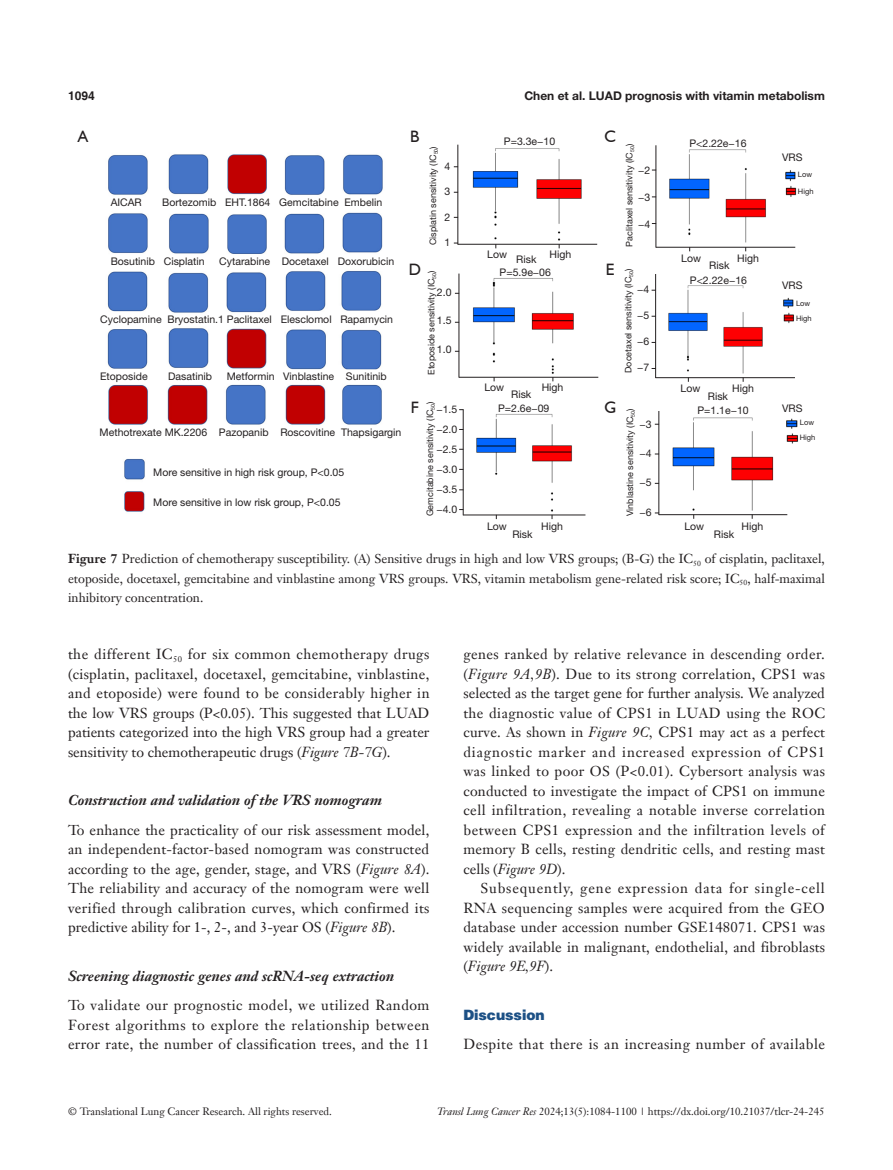
<style>
.page{position:relative;width:893px;height:1170px;background:#fff}
.page>*{position:absolute;margin:0;border:0;box-sizing:border-box;transform-origin:0 0}
.Cite{font:16.5px "Humanist 521 BT";color:#231f20}
.t1{font:14.25px/19.5px "Janson Text LT";letter-spacing:.02em;color:#231f20;text-align:justify}
._2ji-6_5{font:italic 700 14.25px "Janson Text LT";color:#231f20}
._1ji-6_5{font:900 14.25px "Helvetica";color:#1c5085}
.二级标题下沉{font:12.75px/19.5px "Janson Text LT";color:#231f20;text-align:justify}
.t2{font:700 12px "Helvetica Neue LT Pro";color:#231f20}
.t3{font:700 12px "Helvetica";color:#231f20}
.t4{font:10.5px "Helvetica Neue LT Pro";color:#231f20}
.t5{font:10.5px "Janson Text LT";color:#231f20}
.t6{font:9px "Helvetica Neue LT Pro";color:#231f20}
.t7{font:7.5px "Helvetica Neue LT Pro";color:#231f20}
.s1{font-weight:700}
.s2{font-style:italic}
</style>
<div class="page">
<img style="left:453px;top:144px;width:145px;height:376px">
<hr style="left:457px;top:145px;width:1px;height:99px;background:#231f20">
<hr style="left:458px;top:244px;width:139px;height:1px;background:#231f20">
<hr style="left:459px;top:273px;width:1px;height:104px;background:#231f20">
<hr style="left:459px;top:377px;width:139px;height:1px;background:#231f20">
<hr style="left:463px;top:409px;width:1px;height:106px;background:#231f20">
<hr style="left:463px;top:514px;width:122px;height:1px;background:#231f20">
<img style="left:651px;top:145px;width:148px;height:374px">
<hr style="left:655px;top:274px;width:1px;height:104px;background:#231f20">
<hr style="left:656px;top:377px;width:139px;height:1px;background:#231f20">
<hr style="left:658px;top:411px;width:1px;height:104px;background:#231f20">
<hr style="left:659px;top:514px;width:128px;height:1px;background:#231f20">
<hr style="left:655px;top:145px;width:1px;height:102px;background:#231f20">
<hr style="left:656px;top:247px;width:139px;height:1px;background:#231f20">
<img style="left:107px;top:154px;width:276px;height:358px">
<p class="t3" style="left:68px;top:88px;width:28px">1094</p>
<p class="t2" style="left:524px;top:88px;width:302px">Chen et al. LUAD prognosis with vitamin metabolism</p>
<p class="Cite" style="left:78px;top:126px;width:12px">A</p>
<p class="t4" style="left:111px;top:195px;width:33px">AICAR</p>
<p class="t4" style="left:162px;top:195px;width:221px">Bortezomib EHT.1864 Gemcitabine Embelin</p>
<p class="t4" style="left:111px;top:254px;width:95px">Bosutinib Cisplatin</p>
<p class="t4" style="left:219px;top:254px;width:177px">Cytarabine Docetaxel Doxorubicin</p>
<p class="t4" style="left:100px;top:312px;width:294px">Cyclopamine Bryostatin.1 Paclitaxel Elesclomol Rapamycin</p>
<p class="t4" style="left:100px;top:370px;width:49px">Etoposide</p>
<p class="t4" style="left:168px;top:370px;width:45px">Dasatinib</p>
<p class="t4" style="left:227px;top:370px;width:162px">Metformin Vinblastine Sunitinib</p>
<p class="t4" style="left:100px;top:426px;width:303px">Methotrexate MK.2206 Pazopanib Roscovitine Thapsigargin</p>
<p class="t4" style="left:153px;top:465px;width:193px">More sensitive in high risk group, P&lt;0.05</p>
<p class="t4" style="left:153px;top:495px;width:189px">More sensitive in low risk group, P&lt;0.05</p>
<p class="Cite" style="left:410px;top:126px;width:11px">B</p>
<p class="t6" style="left:427px;top:245px;width:100px;rotate:-90deg">Cisplatin sensitivity (IC<sub>50</sub>)</p>
<p class="t6" style="left:426px;top:375px;width:106px;rotate:-90deg">Etoposide sensitivity (IC<sub>50</sub>)</p>
<p class="t6" style="left:425px;top:516px;width:116px;rotate:-90deg">Gemcitabine sensitivity (IC<sub>50</sub>)</p>
<p class="t4" style="left:444px;top:159px;width:7px">4</p>
<p class="t4" style="left:444px;top:185px;width:7px">3</p>
<p class="t4" style="left:444px;top:210px;width:7px">2</p>
<p class="t4" style="left:444px;top:236px;width:7px">1</p>
<p class="Cite" style="left:409px;top:259px;width:14px">D</p>
<p class="t4" style="left:437px;top:286px;width:16px">2.0</p>
<p class="t4" style="left:437px;top:314px;width:16px">1.5</p>
<p class="t4" style="left:437px;top:342px;width:16px">1.0</p>
<p class="Cite" style="left:411px;top:397px;width:10px">F</p>
<p class="t4" style="left:436px;top:403px;width:22px">−1.5</p>
<p class="t4" style="left:436px;top:423px;width:22px">−2.0</p>
<p class="t4" style="left:436px;top:443px;width:22px">−2.5</p>
<p class="t4" style="left:436px;top:463px;width:22px">−3.0</p>
<p class="t4" style="left:436px;top:482px;width:22px">−3.5</p>
<p class="t4" style="left:436px;top:502px;width:22px">−4.0</p>
<p class="t4" style="left:504px;top:135px;width:53px">P=3.3e−10</p>
<p class="t4" style="left:487px;top:248px;width:21px">Low</p>
<p class="t4" style="left:516px;top:253px;width:22px">Risk</p>
<p class="t4" style="left:549px;top:248px;width:23px">High</p>
<p class="t4" style="left:500px;top:266px;width:53px">P=5.9e−06</p>
<p class="t4" style="left:484px;top:380px;width:21px">Low</p>
<p class="t4" style="left:511px;top:388px;width:22px">Risk</p>
<p class="t4" style="left:542px;top:380px;width:23px">High</p>
<p class="t4" style="left:498px;top:402px;width:53px">P=2.6e−09</p>
<p class="t4" style="left:487px;top:520px;width:21px">Low</p>
<p class="t4" style="left:512px;top:528px;width:22px">Risk</p>
<p class="t4" style="left:541px;top:520px;width:23px">High</p>
<p class="Cite" style="left:604px;top:126px;width:13px">C</p>
<p class="Cite" style="left:606px;top:259px;width:10px">E</p>
<p class="t6" style="left:624px;top:246px;width:104px;rotate:-90deg">Paclitaxel sensitivity (IC<sub>50</sub>)</p>
<p class="t4" style="left:638px;top:164px;width:14px">−2</p>
<p class="t4" style="left:638px;top:191px;width:14px">−3</p>
<p class="t4" style="left:638px;top:217px;width:14px">−4</p>
<p class="t6" style="left:623px;top:373px;width:106px;rotate:-90deg">Docetaxel sensitivity (IC<sub>50</sub>)</p>
<p class="t4" style="left:637px;top:283px;width:14px">−4</p>
<p class="t4" style="left:637px;top:309px;width:14px">−5</p>
<p class="t4" style="left:637px;top:335px;width:14px">−6</p>
<p class="t4" style="left:637px;top:361px;width:14px">−7</p>
<p class="Cite" style="left:604px;top:397px;width:13px">G</p>
<p class="t6" style="left:624px;top:516px;width:109px;rotate:-90deg">Vinblastine sensitivity (IC<sub>50</sub>)</p>
<p class="t4" style="left:639px;top:417px;width:14px">−3</p>
<p class="t4" style="left:639px;top:447px;width:14px">−4</p>
<p class="t4" style="left:639px;top:476px;width:14px">−5</p>
<p class="t4" style="left:639px;top:505px;width:14px">−6</p>
<p class="t4" style="left:689px;top:137px;width:59px">P&lt;2.22e−16</p>
<p class="t4" style="left:681px;top:252px;width:21px">Low</p>
<p class="t4" style="left:709px;top:259px;width:22px">Risk</p>
<p class="t4" style="left:737px;top:252px;width:23px">High</p>
<p class="t4" style="left:690px;top:273px;width:59px">P&lt;2.22e−16</p>
<p class="t4" style="left:782px;top:151px;width:22px">VRS</p>
<p class="t7" style="left:798px;top:170px;width:16px">Low</p>
<p class="t7" style="left:798px;top:187px;width:17px">High</p>
<p class="t4" style="left:782px;top:279px;width:22px">VRS</p>
<p class="t7" style="left:796px;top:298px;width:16px">Low</p>
<p class="t7" style="left:796px;top:313px;width:17px">High</p>
<p class="t4" style="left:681px;top:381px;width:21px">Low</p>
<p class="t4" style="left:732px;top:381px;width:23px">High</p>
<p class="t4" style="left:708px;top:389px;width:22px">Risk</p>
<p class="t4" style="left:697px;top:404px;width:53px">P=1.1e−10</p>
<p class="t4" style="left:782px;top:402px;width:22px">VRS</p>
<p class="t7" style="left:800px;top:418px;width:16px">Low</p>
<p class="t7" style="left:800px;top:432px;width:17px">High</p>
<p class="t4" style="left:684px;top:519px;width:21px">Low</p>
<p class="t4" style="left:714px;top:528px;width:22px">Risk</p>
<p class="t4" style="left:742px;top:519px;width:23px">High</p>
<p class="二级标题下沉" style="left:68px;top:549px;width:758px"><span class="s1">Figure 7</span> Prediction of chemotherapy susceptibility. (A) Sensitive drugs in high and low VRS groups; (B-G) the IC<sub>50</sub> of cisplatin, paclitaxel, etoposide, docetaxel, gemcitabine and vinblastine among VRS groups. VRS, vitamin metabolism gene-related risk score; IC<sub>50</sub>, half-maximal inhibitory concentration.</p>
<p class="t1" style="left:68px;top:644px;width:363px">the different IC<sub>50</sub> for six common chemotherapy drugs (cisplatin, paclitaxel, docetaxel, gemcitabine, vinblastine, and etoposide) were found to be considerably higher in the low VRS groups (P&lt;0.05). This suggested that LUAD patients categorized into the high VRS group had a greater sensitivity to chemotherapeutic drugs (<span class="s2">Figure 7B-7G</span>).</p>
<p class="_2ji-6_5" style="left:68px;top:791px;width:316px">Construction and validation of the VRS nomogram</p>
<p class="t1" style="left:68px;top:819px;width:363px">To enhance the practicality of our risk assessment model, an independent-factor-based nomogram was constructed according to the age, gender, stage, and VRS (<span class="s2">Figure 8A</span>).<br>The reliability and accuracy of the nomogram were well verified through calibration curves, which confirmed its predictive ability for 1-, 2-, and 3-year OS (<span class="s2">Figure 8B</span>).</p>
<p class="_2ji-6_5" style="left:68px;top:966px;width:328px">Screening diagnostic genes and scRNA‑seq extraction</p>
<p class="t1" style="left:68px;top:995px;width:363px">To validate our prognostic model, we utilized Random Forest algorithms to explore the relationship between error rate, the number of classification trees, and the 11</p>
<p class="t1" style="left:463px;top:644px;width:363px">genes ranked by relative relevance in descending order. (<span class="s2">Figure 9A,9B</span>). Due to its strong correlation, CPS1 was selected as the target gene for further analysis. We analyzed the diagnostic value of CPS1 in LUAD using the ROC curve. As shown in <span class="s2">Figure 9C,</span> CPS1 may act as a perfect diagnostic marker and increased expression of CPS1 was linked to poor OS (P&lt;0.01). Cybersort analysis was conducted to investigate the impact of CPS1 on immune cell infiltration, revealing a notable inverse correlation between CPS1 expression and the infiltration levels of memory B cells, resting dendritic cells, and resting mast cells (<span class="s2">Figure 9D</span>).</p>
<p class="t1" style="left:463px;top:878px;width:363px;text-indent:17px">Subsequently, gene expression data for single-cell RNA sequencing samples were acquired from the GEO database under accession number GSE148071. CPS1 was widely available in malignant, endothelial, and fibroblasts (<span class="s2">Figure 9E,9F</span>).</p>
<p class="_1ji-6_5" style="left:463px;top:1005px;width:83px">Discussion</p>
<p class="t1" style="left:463px;top:1034px;width:363px">Despite that there is an increasing number of available</p>
<p class="t5" style="left:68px;top:1104px;width:265px">© Translational Lung Cancer Research. All rights reserved.</p>
<p class="t5" style="left:437px;top:1104px;width:389px"><span class="s2">Transl Lung Cancer Res</span> 2024;13(5):1084-1100 | https://dx.doi.org/10.21037/tlcr-24-245</p>
</div>
